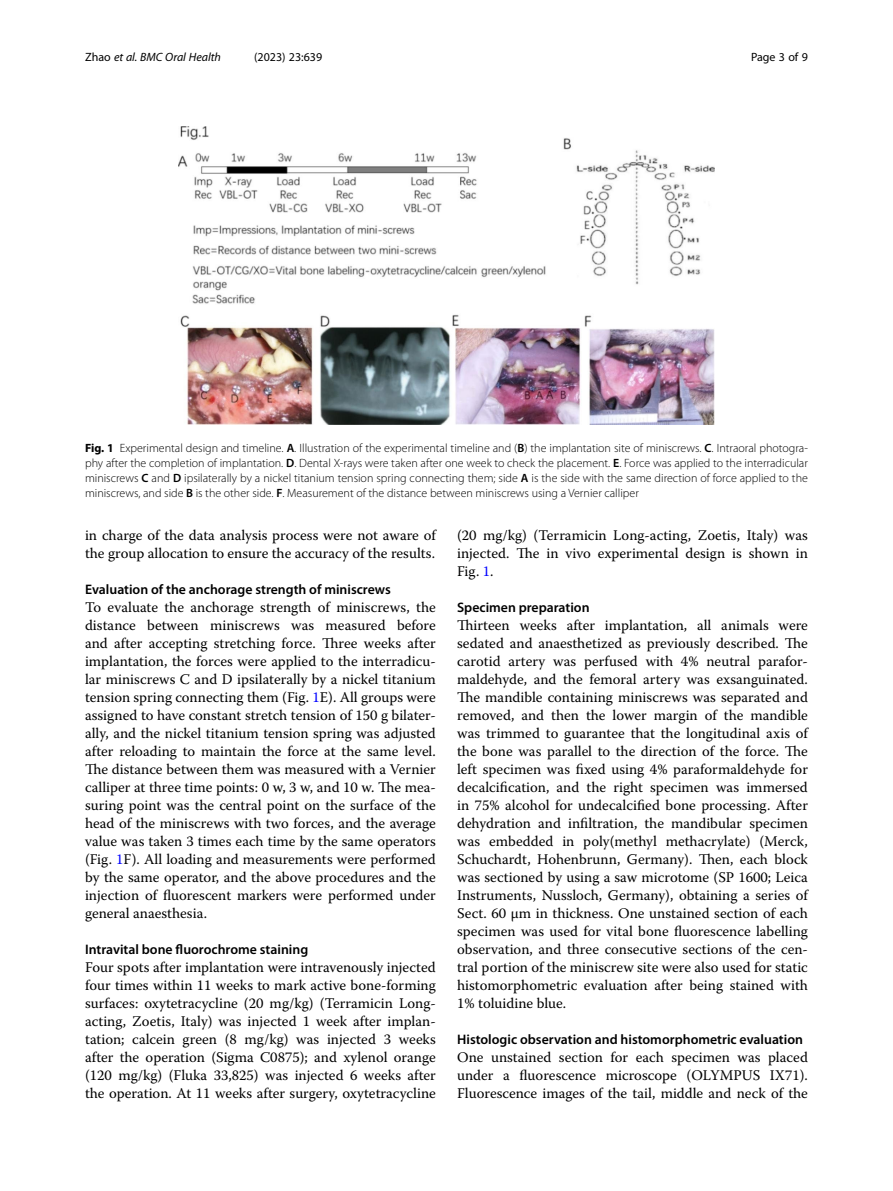
<style>
.page{position:relative;width:893px;height:1191px;background:#fff}
.page>*{position:absolute;margin:0;border:0;box-sizing:border-box;transform-origin:0 0}
.Body_Text{font:14.7px/18px "Warnock Pro";color:#000;text-align:justify}
.Head_2{font:600 13.8px "Myriad Pro";color:#000}
.Figure_Caption{font:300 12px/15px "Myriad Pro";color:#000;text-align:justify}
.t1{font:italic 12px "Myriad Pro";color:#000}
.t2{font:12px "Myriad Pro";color:#000}
.s1{font-style:normal}
.s2{font-weight:700}
.s3{font-weight:600}
.s4{color:#00f}
</style>
<div class="page">
<img style="left:178px;top:126px;width:536px;height:298px">
<p class="t1" style="left:85px;top:50px;width:137px"><span class="s1">Zhao</span> et al. BMC Oral Health</p>
<p class="t2" style="left:254px;top:50px;width:70px">(2023) 23:639</p>
<p class="t2" style="left:751px;top:50px;width:58px">Page 3 of 9</p>
<p class="Figure_Caption" style="left:85px;top:440px;width:724px"><span class="s2">Fig. 1</span> Experimental design and timeline. <span class="s3">A</span>. Illustration of the experimental timeline and (<span class="s3">B</span>) the implantation site of miniscrews. <span class="s3">C</span>. Intraoral photogra&shy;phy after the completion of implantation. <span class="s3">D</span>. Dental X-rays were taken after one week to check the placement. <span class="s3">E</span>. Force was applied to the interradicular miniscrews <span class="s3">C</span> and <span class="s3">D</span> ipsilaterally by a nickel titanium tension spring connecting them; side <span class="s3">A</span> is the side with the same direction of force applied to the miniscrews, and side <span class="s3">B</span> is the other side. <span class="s3">F</span>. Measurement of the distance between miniscrews using a Vernier calliper</p>
<p class="Body_Text" style="left:85px;top:526px;width:352px">in charge of the data analysis process were not aware of the group allocation to ensure the accuracy of the results.</p>
<p class="Head_2" style="left:85px;top:581px;width:307px">Evaluation of the anchorage strength of miniscrews</p>
<p class="Body_Text" style="left:85px;top:598px;width:352px">To evaluate the anchorage strength of miniscrews, the distance between miniscrews was measured before and after accepting stretching force. Three weeks after implantation, the forces were applied to the interradicu&shy;lar miniscrews C and D ipsilaterally by a nickel titanium tension spring connecting them (Fig. <span class="s4">1</span>E). All groups were assigned to have constant stretch tension of 150 g bilater&shy;ally, and the nickel titanium tension spring was adjusted after reloading to maintain the force at the same level.<br>The distance between them was measured with a Vernier calliper at three time points: 0 w, 3 w, and 10 w. The mea&shy;suring point was the central point on the surface of the head of the miniscrews with two forces, and the average value was taken 3 times each time by the same operators (Fig. <span class="s4">1</span>F). All loading and measurements were performed by the same operator, and the above procedures and the injection of fluorescent markers were performed under general anaesthesia.</p>
<p class="Head_2" style="left:85px;top:941px;width:225px">Intravital bone fluorochrome staining</p>
<p class="Body_Text" style="left:85px;top:958px;width:352px">Four spots after implantation were intravenously injected four times within 11 weeks to mark active bone-forming surfaces: oxytetracycline (20 mg/kg) (Terramicin Long&shy;acting, Zoetis, Italy) was injected 1 week after implan&shy;tation; calcein green (8 mg/kg) was injected 3 weeks after the operation (Sigma C0875); and xylenol orange (120 mg/kg) (Fluka 33,825) was injected 6 weeks after the operation. At 11 weeks after surgery, oxytetracycline</p>
<p class="Body_Text" style="left:457px;top:526px;width:352px">(20 mg/kg) (Terramicin Long-acting, Zoetis, Italy) was injected. The in vivo experimental design is shown in Fig. <span class="s4">1</span>.</p>
<p class="Head_2" style="left:457px;top:599px;width:134px">Specimen preparation</p>
<p class="Body_Text" style="left:457px;top:616px;width:352px">Thirteen weeks after implantation, all animals were sedated and anaesthetized as previously described. The carotid artery was perfused with 4% neutral parafor&shy;maldehyde, and the femoral artery was exsanguinated.<br>The mandible containing miniscrews was separated and removed, and then the lower margin of the mandible was trimmed to guarantee that the longitudinal axis of the bone was parallel to the direction of the force. The left specimen was fixed using 4% paraformaldehyde for decalcification, and the right specimen was immersed in 75% alcohol for undecalcified bone processing. After dehydration and infiltration, the mandibular specimen was embedded in poly(methyl methacrylate) (Merck, Schuchardt, Hohenbrunn, Germany). Then, each block was sectioned by using a saw microtome (SP 1600; Leica Instruments, Nussloch, Germany), obtaining a series of Sect. 60 μm in thickness. One unstained section of each specimen was used for vital bone fluorescence labelling observation, and three consecutive sections of the cen&shy;tral portion of the miniscrew site were also used for static histomorphometric evaluation after being stained with 1% toluidine blue.</p>
<p class="Head_2" style="left:457px;top:1031px;width:347px">Histologic observation and histomorphometric evaluation</p>
<p class="Body_Text" style="left:457px;top:1048px;width:352px">One unstained section for each specimen was placed under a fluorescence microscope (OLYMPUS IX71).<br>Fluorescence images of the tail, middle and neck of the</p>
</div>
